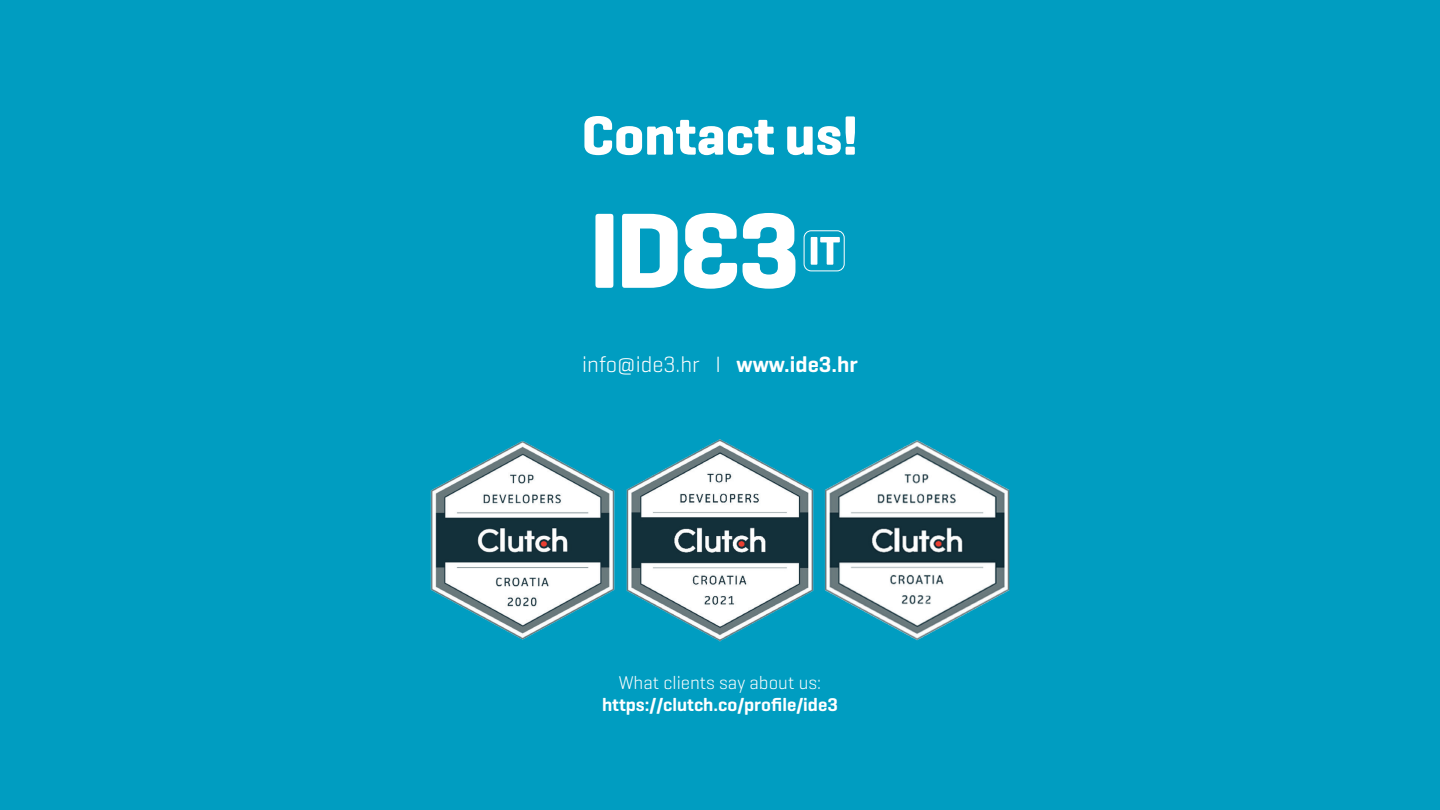
<style>
.page{position:relative;width:1440px;height:810px;background:#009dc1}
.page>*{position:absolute;margin:0;border:0;box-sizing:border-box;transform-origin:0 0}
.t1{font:700 56.25px "Geogrotesque";color:#fff}
.t2{font:300 22.5px "Geogrotesque";color:#fff}
.t3{font:600 18.75px "Geogrotesque";color:#fff}
.t4{font:300 18.75px "Geogrotesque";color:#fff}
.s1{font-weight:600}
</style>
<div class="page">
<img style="left:430px;top:439px;width:580px;height:202px">
<div style="left:595px;top:214px;width:18px;height:74px;background:#fff;border-radius:3px"></div>
<svg style="left:622px;top:214px;width:56px;height:74px"></svg>
<svg style="left:743px;top:213px;width:52px;height:76px"></svg>
<svg style="left:684px;top:213px;width:53px;height:76px"></svg>
<div style="left:804px;top:230px;width:41px;height:41px;border:1px solid #fff;border-radius:7px"></div>
<div style="left:811px;top:237px;width:6px;height:28px;background:#fff"></div>
<svg style="left:820px;top:237px;width:20px;height:28px"></svg>
<h1 class="t1" style="left:582px;top:100px;width:278px">Contact us!</h1>
<p class="t2" style="left:582px;top:351px;width:277px">info@ide3.hr I <span class="s1">www.ide3.hr</span></p>
<p class="t4" style="left:619px;top:670px;width:204px">What clients say about us:</p>
<p class="t3" style="left:602px;top:693px;width:237px">https://clutch.co/profile/ide3</p>
</div>
